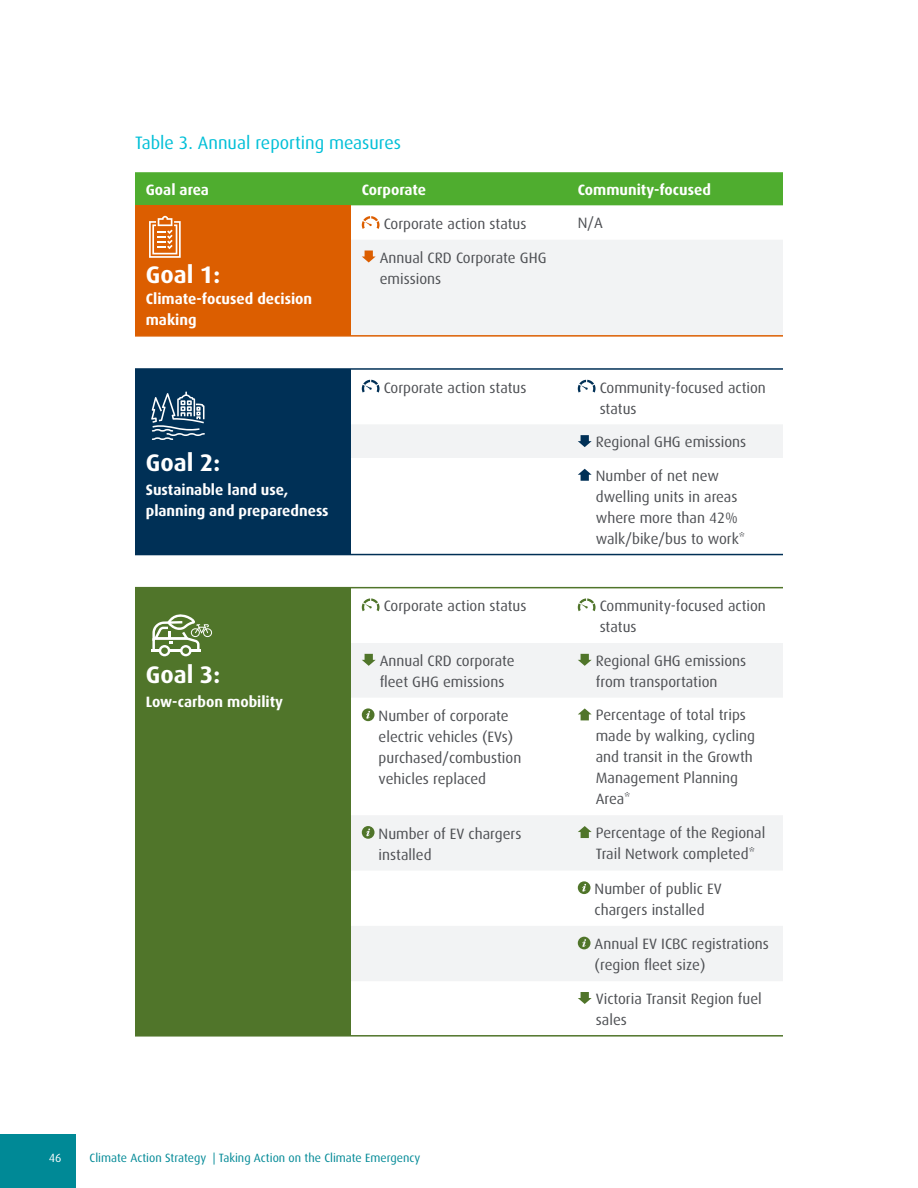
<style>
.page{position:relative;width:918px;height:1188px;background:#fff}
.page>*{position:absolute;margin:0;border:0;box-sizing:border-box;transform-origin:0 0}
.Table_Header_Bold{font:700 24px "Dax OT";color:#fff}
.Body{font:18px "Dax OT";color:#00bfd7}
.Table_Body{font:15px/21px "Dax OT";color:#4d4f53}
.Table_Header_Bold-2{font:700 15px/21px "Dax OT";color:#fff}
.t1{font:12px "Dax OT";color:#008996}
.t2{font:12px "Dax OT";color:#fff}
</style>
<div class="page">
<div style="left:0;top:1134px;width:76px;height:54px;background:#008996"></div>
<div style="left:135px;top:172px;width:648px;height:33px;background:#4fad2f"></div>
<div style="left:135px;top:205px;width:216px;height:131px;background:#dc5e00"></div>
<svg style="left:351px;top:240px;width:432px;height:741px;fill:#f2f3f4"></svg>
<svg style="left:135px;top:337px;width:648px;height:250px"></svg>
<div style="left:135px;top:369px;width:216px;height:186px;background:#003056"></div>
<div style="left:135px;top:588px;width:216px;height:448px;background:#50752a"></div>
<hr style="left:135px;top:368px;width:216px;height:2px;background:#003056">
<hr style="left:351px;top:368px;width:216px;height:2px;background:#003056">
<hr style="left:567px;top:368px;width:216px;height:2px;background:#003056">
<hr style="left:135px;top:587px;width:216px;height:1px;background:#50752a">
<hr style="left:351px;top:587px;width:216px;height:1px;background:#50752a">
<hr style="left:567px;top:587px;width:216px;height:1px;background:#50752a">
<hr style="left:351px;top:554px;width:216px;height:1px;background:#003056">
<hr style="left:567px;top:554px;width:216px;height:1px;background:#003056">
<hr style="left:135px;top:1035px;width:216px;height:2px;background:#50752a">
<hr style="left:351px;top:1035px;width:216px;height:2px;background:#50752a">
<hr style="left:567px;top:1035px;width:216px;height:2px;background:#50752a">
<hr style="left:135px;top:335px;width:216px;height:2px;background:#dc5e00">
<hr style="left:351px;top:335px;width:216px;height:2px;background:#dc5e00">
<hr style="left:567px;top:335px;width:216px;height:2px;background:#dc5e00">
<svg style="left:362px;top:216px;width:18px;height:13px"></svg>
<svg style="left:362px;top:251px;width:14px;height:12px"></svg>
<svg style="left:362px;top:380px;width:18px;height:13px"></svg>
<svg style="left:578px;top:380px;width:18px;height:13px"></svg>
<svg style="left:578px;top:435px;width:14px;height:12px"></svg>
<svg style="left:578px;top:469px;width:14px;height:12px"></svg>
<svg style="left:362px;top:598px;width:18px;height:13px"></svg>
<svg style="left:578px;top:598px;width:18px;height:13px"></svg>
<svg style="left:362px;top:654px;width:14px;height:12px"></svg>
<svg style="left:578px;top:654px;width:14px;height:12px"></svg>
<svg style="left:362px;top:708px;width:13px;height:13px"></svg>
<svg style="left:578px;top:708px;width:14px;height:12px"></svg>
<svg style="left:362px;top:826px;width:13px;height:13px"></svg>
<svg style="left:578px;top:826px;width:14px;height:12px"></svg>
<svg style="left:578px;top:881px;width:13px;height:13px"></svg>
<svg style="left:578px;top:937px;width:13px;height:12px"></svg>
<svg style="left:578px;top:992px;width:14px;height:12px"></svg>
<svg style="left:149px;top:216px;width:32px;height:42px"></svg>
<svg style="left:151px;top:392px;width:54px;height:48px"></svg>
<svg style="left:151px;top:614px;width:61px;height:42px"></svg>
<p class="Body" style="left:135px;top:125px;width:268px">Table 3. Annual reporting measures</p>
<p class="Table_Header_Bold-2" style="left:146px;top:176px;width:65px">Goal area</p>
<p class="Table_Header_Bold-2" style="left:362px;top:176px;width:66px">Corporate</p>
<p class="Table_Header_Bold-2" style="left:578px;top:176px;width:135px">Community-focused</p>
<p class="Table_Header_Bold" style="left:146px;top:252px;width:76px">Goal 1:</p>
<p class="Table_Header_Bold-2" style="left:146px;top:286px;width:168px">Climate-focused decision making</p>
<p class="Table_Header_Bold" style="left:146px;top:440px;width:76px">Goal 2:</p>
<p class="Table_Header_Bold-2" style="left:146px;top:477px;width:184px">Sustainable land use, planning and preparedness</p>
<p class="Table_Header_Bold" style="left:146px;top:652px;width:76px">Goal 3:</p>
<p class="Table_Header_Bold-2" style="left:146px;top:689px;width:139px">Low-carbon mobility</p>
<p class="Table_Body" style="left:384px;top:211px;width:144px">Corporate action status</p>
<p class="Table_Body" style="left:578px;top:209px;width:27px">N/A</p>
<p class="Table_Body" style="left:380px;top:244px;width:168px">Annual CRD Corporate GHG emissions</p>
<p class="Table_Body" style="left:384px;top:374px;width:144px">Corporate action status</p>
<p class="Table_Body" style="left:600px;top:374px;width:168px">Community-focused action status</p>
<p class="Table_Body" style="left:596px;top:429px;width:152px">Regional GHG emissions</p>
<p class="Table_Body" style="left:596px;top:462px;width:151px">Number of net new dwelling units in areas where more than 42% walk/bike/bus to work*</p>
<p class="Table_Body" style="left:384px;top:593px;width:144px">Corporate action status</p>
<p class="Table_Body" style="left:600px;top:593px;width:168px">Community-focused action status</p>
<p class="Table_Body" style="left:380px;top:647px;width:136px">Annual CRD corporate fleet GHG emissions</p>
<p class="Table_Body" style="left:596px;top:647px;width:152px">Regional GHG emissions from transportation</p>
<p class="Table_Body" style="left:379px;top:703px;width:144px">Number of corporate electric vehicles (EVs) purchased/combustion vehicles replaced</p>
<p class="Table_Body" style="left:596px;top:702px;width:161px">Percentage of total trips made by walking, cycling and transit in the Growth<br>Management Planning<br>Area*</p>
<p class="Table_Body" style="left:379px;top:820px;width:144px">Number of EV chargers installed</p>
<p class="Table_Body" style="left:596px;top:820px;width:171px">Percentage of the Regional<br>Trail Network completed*</p>
<p class="Table_Body" style="left:595px;top:876px;width:129px">Number of public EV chargers installed</p>
<p class="Table_Body" style="left:595px;top:931px;width:176px">Annual EV ICBC registrations (region fleet size)</p>
<p class="Table_Body" style="left:596px;top:986px;width:168px">Victoria Transit Region fuel sales</p>
<p class="t2" style="left:49px;top:1147px;width:14px">46</p>
<p class="t1" style="left:90px;top:1147px;width:332px">Climate Action Strategy | Taking Action on the Climate Emergency</p>
</div>
